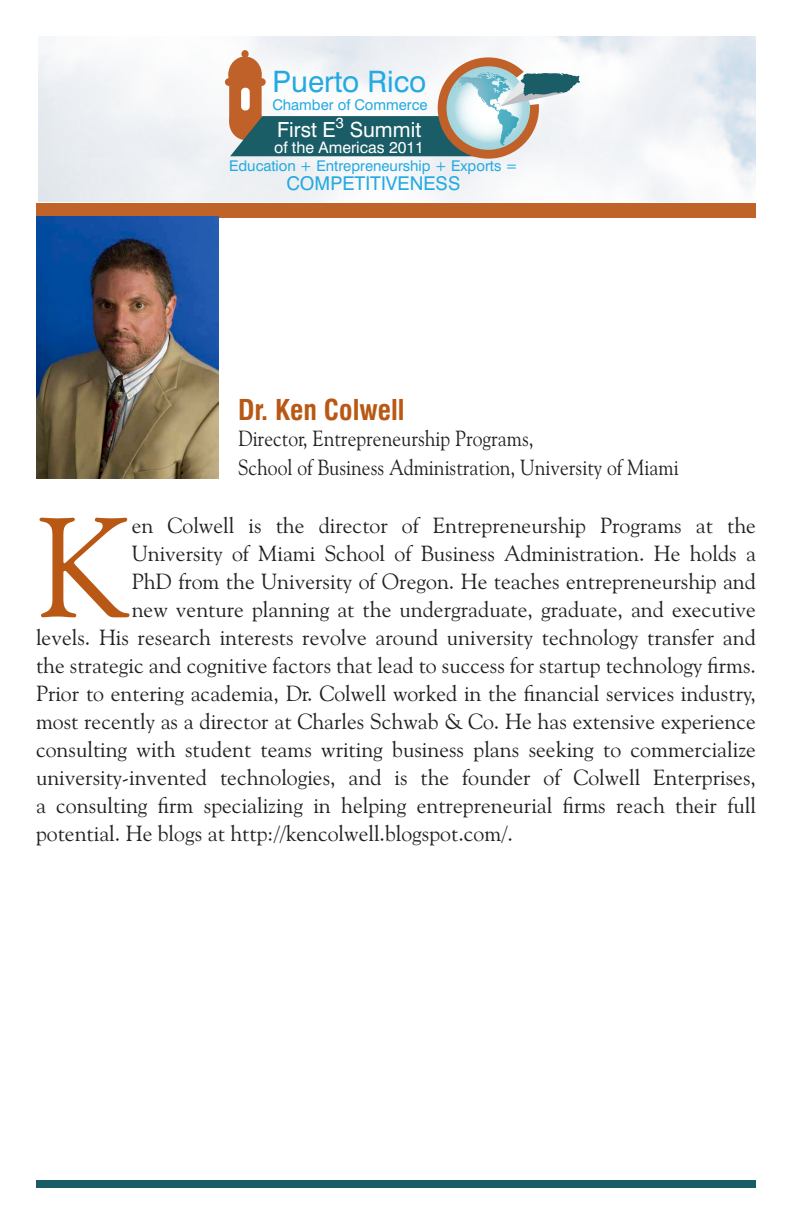
<style>
.page{position:relative;width:792px;height:1224px;background:#fff}
.page>*{position:absolute;margin:0;border:0;box-sizing:border-box;transform-origin:0 0}
.t1{font:141.8px "Goudy Old Style BT";color:#b95814}
.t2{font:29.6px "Swiss 721 BT";color:#24aae1}
.t3{font:700 condensed 28px "Swiss 721 BT";color:#b95814}
.t4{font:22px "Goudy Old Style BT";color:#231f20}
.t5{font:22px "Goudy Old Style BT";color:#231f20;scale:.9 1}
.t6{font:20.8px "Swiss 721 BT";color:#fff}
.t7{font:19px "Swiss 721 BT";color:#24aae1}
.t8{font:16px "Swiss 721 BT";color:#fff}
.t9{font:14.8px "Swiss 721 BT";color:#24aae1}
</style>
<div class="page">
<img style="left:38px;top:36px;width:718px;height:166px">
<div style="left:36px;top:203px;width:720px;height:15px;background:#c06329"></div>
<div style="left:36px;top:1180px;width:720px;height:8px;background:#1a5c66"></div>
<div style="left:241px;top:50px;width:8px;height:8px;background:#bf6128;border-radius:50%"></div>
<div style="left:228px;top:56px;width:34px;height:37px;background:#bf6128;border-radius:50%"></div>
<div style="left:229px;top:76px;width:33px;height:49px;background:#bf6128;border-radius:5px"></div>
<div style="left:241px;top:88px;width:9px;height:23px;background:#fff;border-radius:4px"></div>
<div style="left:225px;top:78px;width:41px;height:8px;background:#bf6128;border-radius:4px"></div>
<svg style="left:230px;top:116px;width:240px;height:40px"></svg>
<svg style="left:442px;top:62px;width:93px;height:92px"></svg>
<div style="left:438px;top:57px;width:101px;height:102px;border:9px solid #bf6128;border-radius:50%"></div>
<svg style="left:454px;top:71px;width:126px;height:36px"></svg>
<img style="left:36px;top:216px;width:182px;height:262px">
<h2 class="t2" style="left:272px;top:63px;width:156px">Puerto Rico</h2>
<p class="t9" style="left:272px;top:95px;width:157px">Chamber of Commerce</p>
<p class="t6" style="left:277px;top:117px;width:146px">First E<sup>3</sup> Summit</p>
<p class="t8" style="left:274px;top:137px;width:151px">of the Americas 2011</p>
<p class="t9" style="left:229px;top:157px;width:290px">Education + Entrepreneurship + Exports =</p>
<p class="t7" style="left:286px;top:172px;width:176px">COMPETITIVENESS</p>
<p class="t3" style="left:238px;top:393px;width:168px">Dr. Ken Colwell</p>
<p class="t5" style="left:238px;top:425px;width:330px">Director, Entrepreneurship Programs,</p>
<p class="t5" style="left:238px;top:454px;width:491px">School of Business Administration, University of Miami</p>
<p class="t1" style="left:36px;top:480px;width:97px">K</p>
<p class="t4" style="left:132px;top:512px;width:626px">en Colwell is the director of Entrepreneurship Programs at the</p>
<p class="t4" style="left:132px;top:540px;width:626px">University of Miami School of Business Administration. He holds a</p>
<p class="t4" style="left:132px;top:568px;width:626px">PhD from the University of Oregon. He teaches entrepreneurship and</p>
<p class="t4" style="left:132px;top:596px;width:626px">new venture planning at the undergraduate, graduate, and executive</p>
<p class="t4" style="left:36px;top:624px;width:721px">levels. His research interests revolve around university technology transfer and</p>
<p class="t4" style="left:36px;top:652px;width:722px">the strategic and cognitive factors that lead to success for startup technology firms.</p>
<p class="t4" style="left:36px;top:680px;width:721px">Prior to entering academia, Dr. Colwell worked in the financial services industry,</p>
<p class="t4" style="left:36px;top:708px;width:721px">most recently as a director at Charles Schwab &amp; Co. He has extensive experience</p>
<p class="t4" style="left:36px;top:736px;width:721px">consulting with student teams writing business plans seeking to commercialize</p>
<p class="t4" style="left:36px;top:764px;width:722px">university-invented technologies, and is the founder of Colwell Enterprises,</p>
<p class="t4" style="left:36px;top:792px;width:721px">a consulting firm specializing in helping entrepreneurial firms reach their full</p>
<p class="t4" style="left:36px;top:820px;width:478px">potential. He blogs at http://kencolwell.blogspot.com/.</p>
</div>
